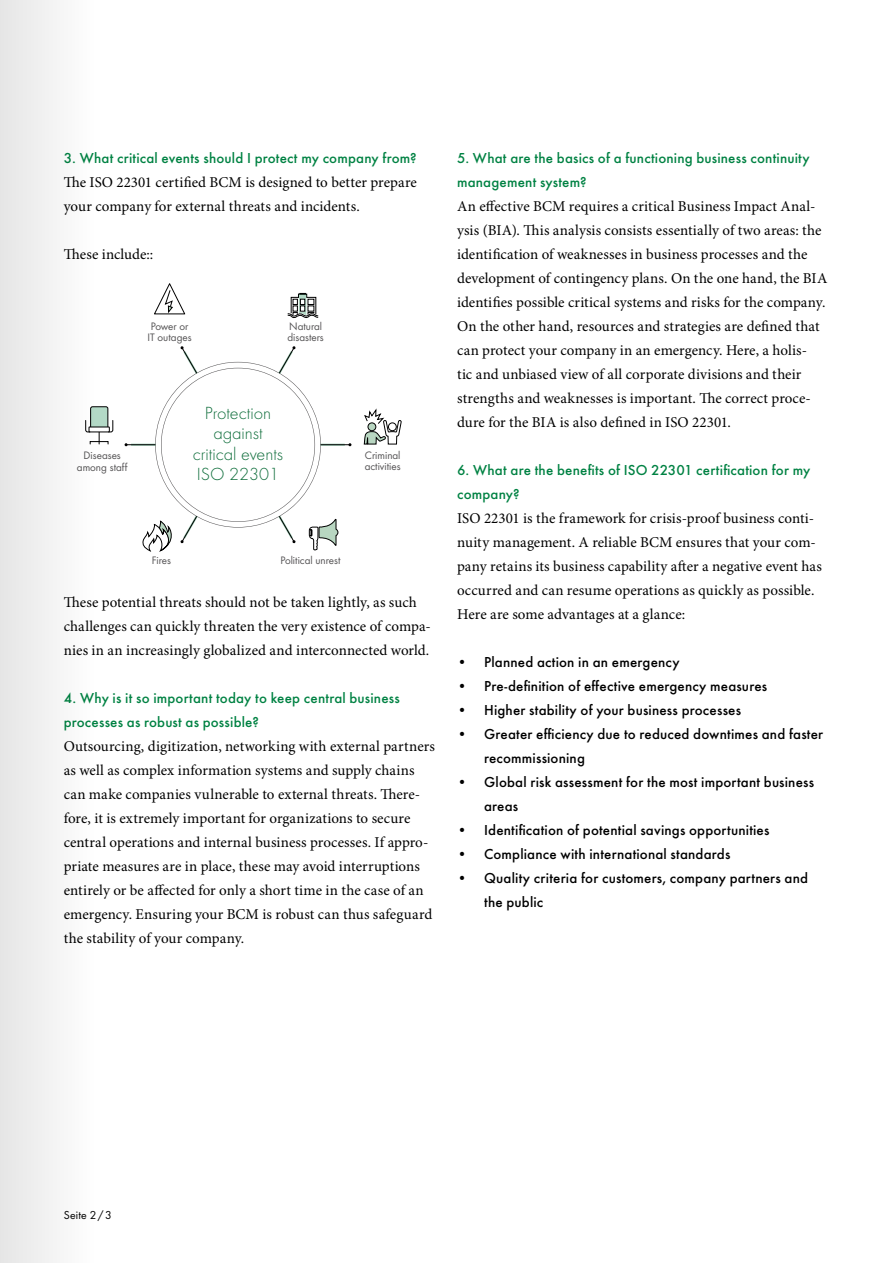
<style>
.page{position:relative;width:893px;height:1263px;background:#fff}
.page>*{position:absolute;margin:0;border:0;box-sizing:border-box;transform-origin:0 0}
.t1{font:300 18.15px/20.4px "Futura";color:#116f3d;text-align:center}
.t2{font:15px/24px "Minion Pro";letter-spacing:.005em;color:#000}
.t3{font:500 15px/24px "Futura";letter-spacing:.01em;color:#000}
.t4{font:500 15px/24px "Futura";letter-spacing:.01em;color:#008243}
.t5{font:12px "Futura Boo";letter-spacing:.015em;color:#000}
.t6{font:11.25px/11.2px "Futura Boo";color:#555455}
</style>
<div class="page">
<svg style="left:287px;top:293px;width:32px;height:26px"></svg>
<svg style="left:154px;top:283px;width:31px;height:32px"></svg>
<svg style="left:96px;top:406px;width:17px;height:38px"></svg>
<svg style="left:364px;top:408px;width:37px;height:36px"></svg>
<svg style="left:125px;top:346px;width:226px;height:206px"></svg>
<div style="left:0;top:0;width:96px;height:1263px;background:#f2f2f2"></div>
<p class="t4" style="left:64px;top:144px;width:354px">3. What critical events should I protect my company from?</p>
<p class="t2" style="left:64px;top:170px;width:355px">The ISO 22301 certified BCM is designed to better prepare your company for external threats and incidents.</p>
<p class="t2" style="left:64px;top:242px;width:91px">These include::</p>
<p class="t6" style="left:148px;top:320px;width:46px">Power or<br>IT outages</p>
<p class="t6" style="left:287px;top:320px;width:38px">Natural disasters</p>
<p class="t6" style="left:77px;top:449px;width:52px;text-align:center">Diseases among staff</p>
<p class="t1" style="left:193px;top:402px;width:92px">Protection against critical events<br>ISO 22301</p>
<p class="t6" style="left:365px;top:449px;width:38px">Criminal activities</p>
<p class="t6" style="left:152px;top:554px;width:21px">Fires</p>
<p class="t6" style="left:280px;top:554px;width:62px">Political unrest</p>
<p class="t2" style="left:64px;top:590px;width:369px">These potential threats should not be taken lightly, as such challenges can quickly threaten the very existence of compa&shy;nies in an increasingly globalized and interconnected world.</p>
<p class="t4" style="left:64px;top:684px;width:338px">4. Why is it so important today to keep central business processes as robust as possible?</p>
<p class="t2" style="left:64px;top:734px;width:373px">Outsourcing, digitization, networking with external partners as well as complex information systems and supply chains can make companies vulnerable to external threats. There&shy;fore, it is extremely important for organizations to secure central operations and internal business processes. If appro&shy;priate measures are in place, these may avoid interruptions entirely or be affected for only a short time in the case of an emergency. Ensuring your BCM is robust can thus safeguard the stability of your company.</p>
<p class="t4" style="left:457px;top:144px;width:354px">5. What are the basics of a functioning business continuity management system?</p>
<p class="t2" style="left:457px;top:194px;width:372px">An effective BCM requires a critical Business Impact Anal&shy;ysis (BIA). This analysis consists essentially of two areas: the identification of weaknesses in business processes and the development of contingency plans. On the one hand, the BIA identifies possible critical systems and risks for the company.<br>On the other hand, resources and strategies are defined that can protect your company in an emergency. Here, a holis-<br>tic and unbiased view of all corporate divisions and their strengths and weaknesses is important. The correct proce&shy;dure for the BIA is also defined in ISO 22301.</p>
<p class="t4" style="left:457px;top:456px;width:355px">6. What are the benefits of ISO 22301 certification for my company?</p>
<p class="t2" style="left:457px;top:506px;width:366px">ISO 22301 is the framework for crisis-proof business conti&shy;nuity management. A reliable BCM ensures that your com&shy;pany retains its business capability after a negative event has occurred and can resume operations as quickly as possible.<br>Here are some advantages at a glance:</p>
<p class="t3" style="left:457px;top:648px;width:224px">• Planned action in an emergency</p>
<p class="t3" style="left:457px;top:672px;width:312px">• Pre-definition of effective emergency measures</p>
<p class="t3" style="left:457px;top:696px;width:286px">• Higher stability of your business processes</p>
<p class="t3" style="left:484px;top:720px;width:341px;text-indent:-27px">• Greater efficiency due to reduced downtimes and faster recommissioning</p>
<p class="t3" style="left:484px;top:768px;width:332px;text-indent:-27px">• Global risk assessment for the most important business areas</p>
<p class="t3" style="left:457px;top:816px;width:314px">• Identification of potential savings opportunities</p>
<p class="t3" style="left:457px;top:840px;width:275px">• Compliance with international standards</p>
<p class="t3" style="left:484px;top:864px;width:325px;text-indent:-27px">• Quality criteria for customers, company partners and the public</p>
<p class="t5" style="left:64px;top:1206px;width:50px">Seite 2/3</p>
</div>
